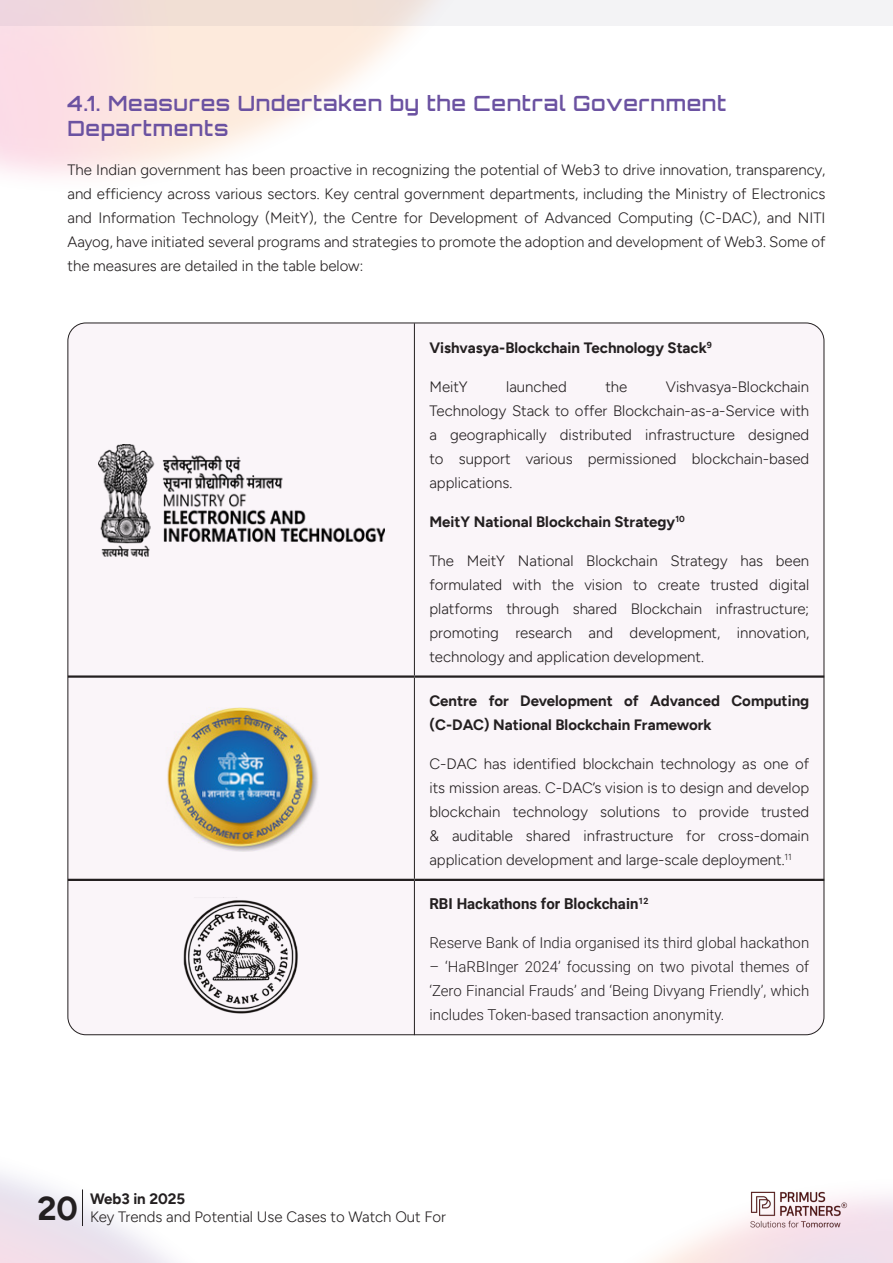
<style>
.page{position:relative;width:893px;height:1263px;background:#fff}
.page>*{position:absolute;margin:0;border:0;box-sizing:border-box;transform-origin:0 0}
.Chapter_Sub_Heading{font:600 21px/25.2px "Orbitron";letter-spacing:.03em;color:#6b52a1}
.Body{font:300 15px/24px "Oak Sans";color:#231f20;text-align:justify}
.Body-2{font:300 15px/24px "Roboto";color:#231f20;text-align:justify}
.Body-3{font:700 15px/24px "Oak Sans";color:#231f20}
.Body-4{font:700 15px "Roboto";color:#231f20}
.s1{font-weight:700}
.s2{font-weight:700;font-size:33px}
</style>
<div class="page">
<svg style="left:0;top:0;width:893px;height:25px;fill:#f3f3f5"></svg>
<hr style="left:82px;top:1189px;width:1px;height:37px;background:#231f20">
<img style="left:733px;top:1187px;width:125px;height:50px">
<div style="left:68px;top:323px;width:756px;height:712px;background:#faf5f9;border-radius:18px"></div>
<hr style="left:414px;top:323px;width:1px;height:352px;background:#231f20">
<hr style="left:414px;top:678px;width:1px;height:201px;background:#231f20">
<hr style="left:414px;top:881px;width:1px;height:154px;background:#231f20">
<hr style="left:68px;top:675px;width:346px;height:3px;background:#231f20">
<hr style="left:414px;top:675px;width:410px;height:3px;background:#231f20">
<hr style="left:68px;top:879px;width:346px;height:2px;background:#231f20">
<hr style="left:414px;top:879px;width:410px;height:2px;background:#231f20">
<img style="left:99px;top:444px;width:286px;height:112px">
<img style="left:167px;top:707px;width:151px;height:144px">
<img style="left:183px;top:900px;width:115px;height:114px">
<p class="Chapter_Sub_Heading" style="left:68px;top:91px;width:660px">4.1. Measures Undertaken by the Central Government<br>Departments</p>
<p class="Body" style="left:68px;top:158px;width:759px">The Indian government has been proactive in recognizing the potential of Web3 to drive innovation, transparency, and efficiency across various sectors. Key central government departments, including the Ministry of Electronics and Information Technology (MeitY), the Centre for Development of Advanced Computing (C-DAC), and NITI Aayog, have initiated several programs and strategies to promote the adoption and development of Web3. Some of the measures are detailed in the table below:</p>
<p class="Body-3" style="left:429px;top:335px;width:284px">Vishvasya-Blockchain Technology Stack<sup>9</sup></p>
<p class="Body" style="left:429px;top:374px;width:40px">MeitY</p>
<p class="Body" style="left:506px;top:374px;width:62px">launched</p>
<p class="Body" style="left:605px;top:374px;width:23px">the</p>
<p class="Body" style="left:429px;top:374px;width:381px;text-indent:236px">Vishvasya-Blockchain Technology Stack to offer Blockchain-as-a-Service with a geographically distributed infrastructure designed to support various permissioned blockchain-based applications.</p>
<p class="Body-3" style="left:429px;top:509px;width:257px">MeitY National Blockchain Strategy<sup>10</sup></p>
<p class="Body" style="left:429px;top:548px;width:381px">The MeitY National Blockchain Strategy has been formulated with the vision to create trusted digital platforms through shared Blockchain infrastructure; promoting research and development, innovation, technology and application development.</p>
<p class="Body-3" style="left:429px;top:688px;width:381px">Centre for Development of Advanced Computing (C-DAC) National Blockchain Framework</p>
<p class="Body" style="left:429px;top:752px;width:381px">C-DAC has identified blockchain technology as one of its mission areas. C-DAC’s vision is to design and develop blockchain technology solutions to provide trusted &amp; auditable shared infrastructure for cross-domain application development and large-scale deployment.<sup>11</sup></p>
<p class="Body-4" style="left:429px;top:893px;width:221px">RBI Hackathons for Blockchain<sup>12</sup></p>
<p class="Body-2" style="left:429px;top:930px;width:381px">Reserve Bank of India organised its third global hackathon</p>
<p class="Body-2" style="left:429px;top:954px;width:381px">– ‘HaRBInger 2024’ focussing on two pivotal themes of ‘Zero Financial Frauds’ and ‘Being Divyang Friendly’, which includes Token-based transaction anonymity.</p>
<p class="Body" style="left:38px;top:1189px;width:410px;line-height:18px;text-indent:52px"><span class="s1">Web3 in 2025<br></span><span class="s2">20</span> Key Trends and Potential Use Cases to Watch Out For</p>
</div>
